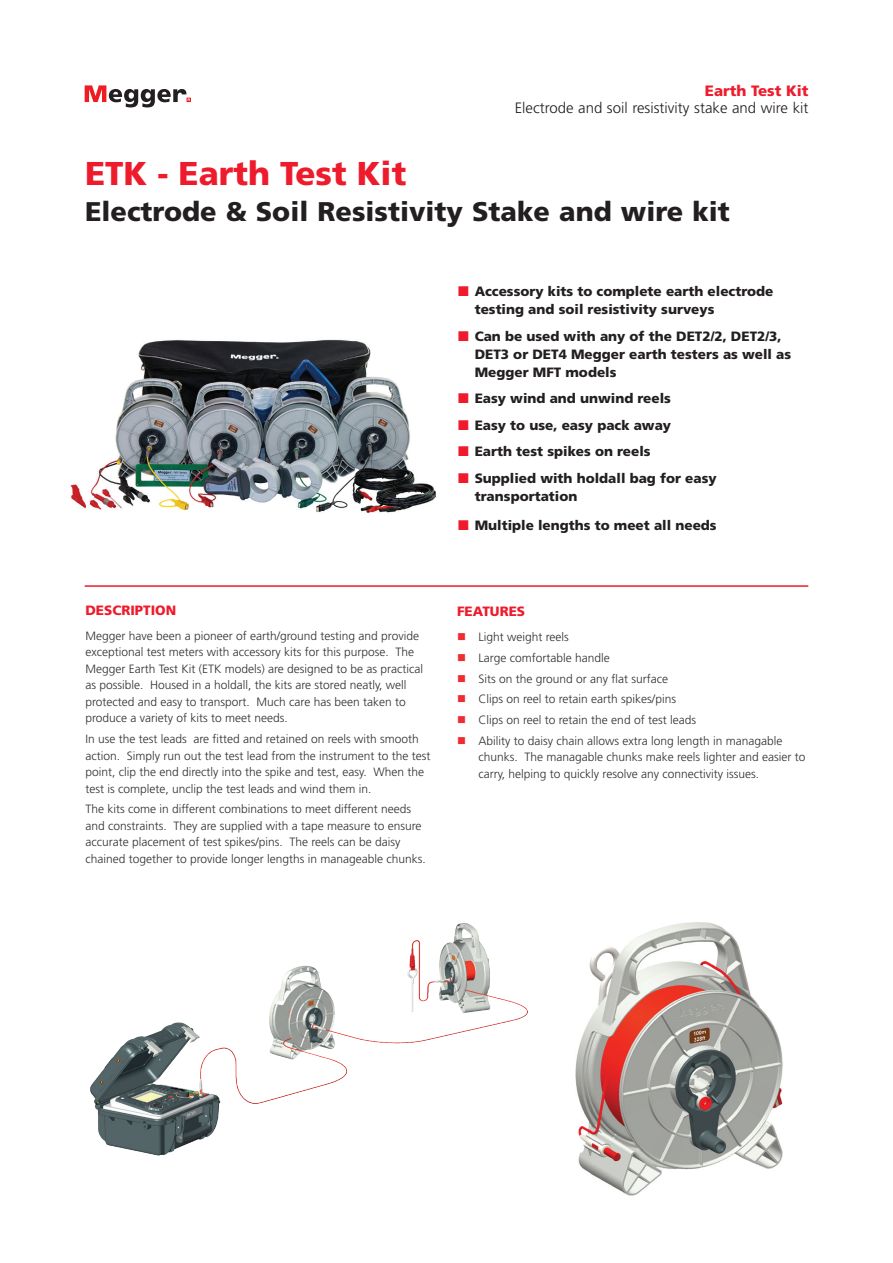
<style>
.page{position:relative;width:893px;height:1263px;background:#fff}
.page>*{position:absolute;margin:0;border:0;box-sizing:border-box;transform-origin:0 0}
.t1{font:900 33px "Frutiger LT Std";color:#ee1b2c}
.t2{font:900 27px "Frutiger LT Std";color:#231f20}
.t3{font:300 15px "Frutiger LT Std";color:#231f20}
.t4{font:900 15px "Frutiger LT Std";color:#ee1b2c}
.t5{font:900 13.5px/18px "Frutiger LT Std";color:#231f20}
.t6{font:900 13.5px "Frutiger LT Std";color:#ee1b2c}
.t7{font:300 12px/16.5px "Frutiger LT Std";color:#312f30}
.s1{color:#ee2d32}
</style>
<div class="page">
<hr style="left:85px;top:585px;width:723px;height:2px;background:#ee1b2c">
<svg style="left:85px;top:85px;width:106px;height:22px"></svg>
<img style="left:70px;top:339px;width:366px;height:174px">
<img style="left:90px;top:923px;width:438px;height:233px">
<img style="left:575px;top:922px;width:208px;height:274px">
<p class="t4" style="left:705px;top:82px;width:105px">Earth Test Kit</p>
<p class="t3" style="left:515px;top:100px;width:295px">Electrode and soil resistivity stake and wire kit</p>
<h1 class="t1" style="left:85px;top:153px;width:323px">ETK - Earth Test Kit</h1>
<h2 class="t2" style="left:85px;top:196px;width:646px">Electrode &amp; Soil Resistivity Stake and wire kit</h2>
<p class="t5" style="left:475px;top:282px;width:300px">Accessory kits to complete earth electrode testing and soil resistivity surveys</p>
<p class="t5" style="left:475px;top:327px;width:318px">Can be used with any of the DET2/2, DET2/3,<br>DET3 or DET4 Megger earth testers as well as<br>Megger MFT models</p>
<p class="t5" style="left:475px;top:385px;width:244px;line-height:26.5px">Easy wind and unwind reels<br>Easy to use, easy pack away<br>Earth test spikes on reels<br>Supplied with holdall bag for easy</p>
<p class="t5" style="left:475px;top:481px;width:244px;line-height:29.5px">transportation<br>Multiple lengths to meet all needs</p>
<p class="t6" style="left:85px;top:602px;width:92px">DESCRIPTION</p>
<p class="t7" style="left:85px;top:628px;width:339px">Megger have been a pioneer of earth/ground testing and provide exceptional test meters with accessory kits for this purpose. The Megger Earth Test Kit (ETK models) are designed to be as practical as possible. Housed in a holdall, the kits are stored neatly, well protected and easy to transport. Much care has been taken to produce a variety of kits to meet needs.</p>
<p class="t7" style="left:85px;top:731px;width:347px">In use the test leads are fitted and retained on reels with smooth action. Simply run out the test lead from the instrument to the test point, clip the end directly into the spike and test, easy. When the test is complete, unclip the test leads and wind them in.</p>
<p class="t7" style="left:85px;top:801px;width:342px">The kits come in different combinations to meet different needs and constraints. They are supplied with a tape measure to ensure accurate placement of test spikes/pins. The reels can be daisy chained together to provide longer lengths in manageable chunks.</p>
<p class="t6" style="left:457px;top:603px;width:70px">FEATURES</p>
<p class="t7" style="left:457px;top:629px;width:113px"><span class="s1">■</span> Light weight reels</p>
<p class="t7" style="left:457px;top:649px;width:154px"><span class="s1">■</span> Large comfortable handle</p>
<p class="t7" style="left:457px;top:670px;width:213px"><span class="s1">■</span> Sits on the ground or any flat surface</p>
<p class="t7" style="left:457px;top:691px;width:220px"><span class="s1">■</span> Clips on reel to retain earth spikes/pins</p>
<p class="t7" style="left:457px;top:712px;width:240px"><span class="s1">■</span> Clips on reel to retain the end of test leads</p>
<p class="t7" style="left:478px;top:732px;width:329px;text-indent:-21px"><span class="s1">■</span> Ability to daisy chain allows extra long length in managable chunks. The managable chunks make reels lighter and easier to carry, helping to quickly resolve any connectivity issues.</p>
</div>
